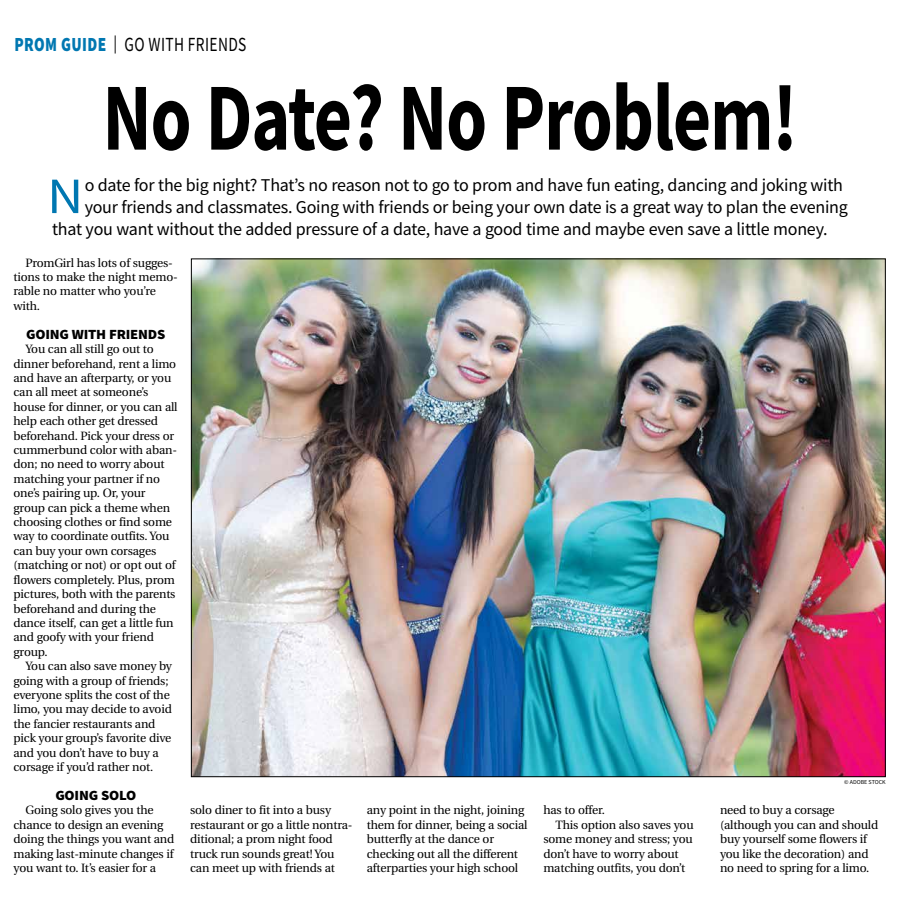
<style>
.page{position:relative;width:900px;height:908px;background:#fff}
.page>*{position:absolute;margin:0;border:0;box-sizing:border-box;transform-origin:0 0}
.t1{font:700 96px "Source Sans Pro";letter-spacing:-.015em;color:#000;scale:.77 1}
.t2{font:50.9px "Source Sans Pro";color:#0077b1;scale:1.1 1}
.t3{font:20px "Source Sans Pro";letter-spacing:.025em;color:#000;scale:.77 1}
.t4{font:18px "Source Sans Pro";letter-spacing:-.015em;color:#000}
.t5{font:900 14px "Source Sans Pro";letter-spacing:-.015em;color:#000;scale:1.05 1}
.t6{font:12px/14.4px "Utopia";letter-spacing:-.015em;color:#000}
.t7{font:6px "Source Sans Pro";color:#000}
.s1{font-weight:900;color:#0077b1}
.s2{font-size:18px}
</style>
<div class="page">
<img style="left:193px;top:260px;width:691px;height:514px">
<h3 class="t3" style="left:14px;top:32px;width:303px"><span class="s1">PROM GUIDE</span> <span class="s2">|</span> GO WITH FRIENDS</h3>
<h1 class="t1" style="left:103px;top:53px;width:904px">No Date? No Problem!</h1>
<h2 class="t2" style="left:47px;top:164px;width:34px">N</h2>
<h3 class="t4" style="left:85px;top:174px;width:760px">o date for the big night? That’s no reason not to go to prom and have fun eating, dancing and joking with</h3>
<h3 class="t4" style="left:85px;top:195px;width:765px">your friends and classmates. Going with friends or being your own date is a great way to plan the evening</h3>
<h3 class="t4" style="left:52px;top:217px;width:777px">that you want without the added pressure of a date, have a good time and maybe even save a little money.</h3>
<p class="t6" style="left:14px;top:255px;width:166px;text-indent:12px">PromGirl has lots of sugges&shy;tions to make the night memo&shy;rable no matter who you’re with.</p>
<p class="t5" style="left:26px;top:324px;width:134px">GOING WITH FRIENDS</p>
<p class="t6" style="left:14px;top:342px;width:166px;text-indent:12px">You can all still go out to dinner beforehand, rent a limo and have an afterparty, or you can all meet at someone’s house for dinner, or you can all help each other get dressed beforehand. Pick your dress or cummerbund color with aban&shy;don; no need to worry about matching your partner if no one’s pairing up. Or, your group can pick a theme when choosing clothes or find some way to coordinate outfits. You can buy your own corsages (matching or not) or opt out of flowers completely. Plus, prom pictures, both with the parents beforehand and during the dance itself, can get a little fun and goofy with your friend group.</p>
<p class="t6" style="left:14px;top:659px;width:160px;text-indent:12px">You can also save money by going with a group of friends; everyone splits the cost of the limo, you may decide to avoid the fancier restaurants and pick your group’s favorite dive and you don’t have to buy a corsage if you’d rather not.</p>
<p class="t5" style="left:55px;top:785px;width:79px">GOING SOLO</p>
<p class="t6" style="left:14px;top:803px;width:162px;text-indent:12px">Going solo gives you the chance to design an evening doing the things you want and making last-minute changes if you want to. It’s easier for a</p>
<p class="t6" style="left:190px;top:803px;width:164px">solo diner to fit into a busy restaurant or go a little nontra&shy;ditional; a prom night food truck run sounds great! You can meet up with friends at</p>
<p class="t6" style="left:367px;top:803px;width:162px">any point in the night, joining them for dinner, being a social butterfly at the dance or checking out all the different afterparties your high school</p>
<p class="t6" style="left:543px;top:803px;width:63px">has to offer.</p>
<p class="t6" style="left:555px;top:817px;width:140px">This option also saves you</p>
<p class="t6" style="left:543px;top:831px;width:151px">some money and stress; you</p>
<p class="t6" style="left:543px;top:846px;width:137px">don’t have to worry about</p>
<p class="t6" style="left:543px;top:860px;width:143px">matching outfits, you don’t</p>
<p class="t7" style="left:844px;top:778px;width:43px">© ADOBE STOCK</p>
<p class="t6" style="left:720px;top:803px;width:160px">need to buy a corsage (although you can and should buy yourself some flowers if you like the decoration) and no need to spring for a limo.</p>
</div>
